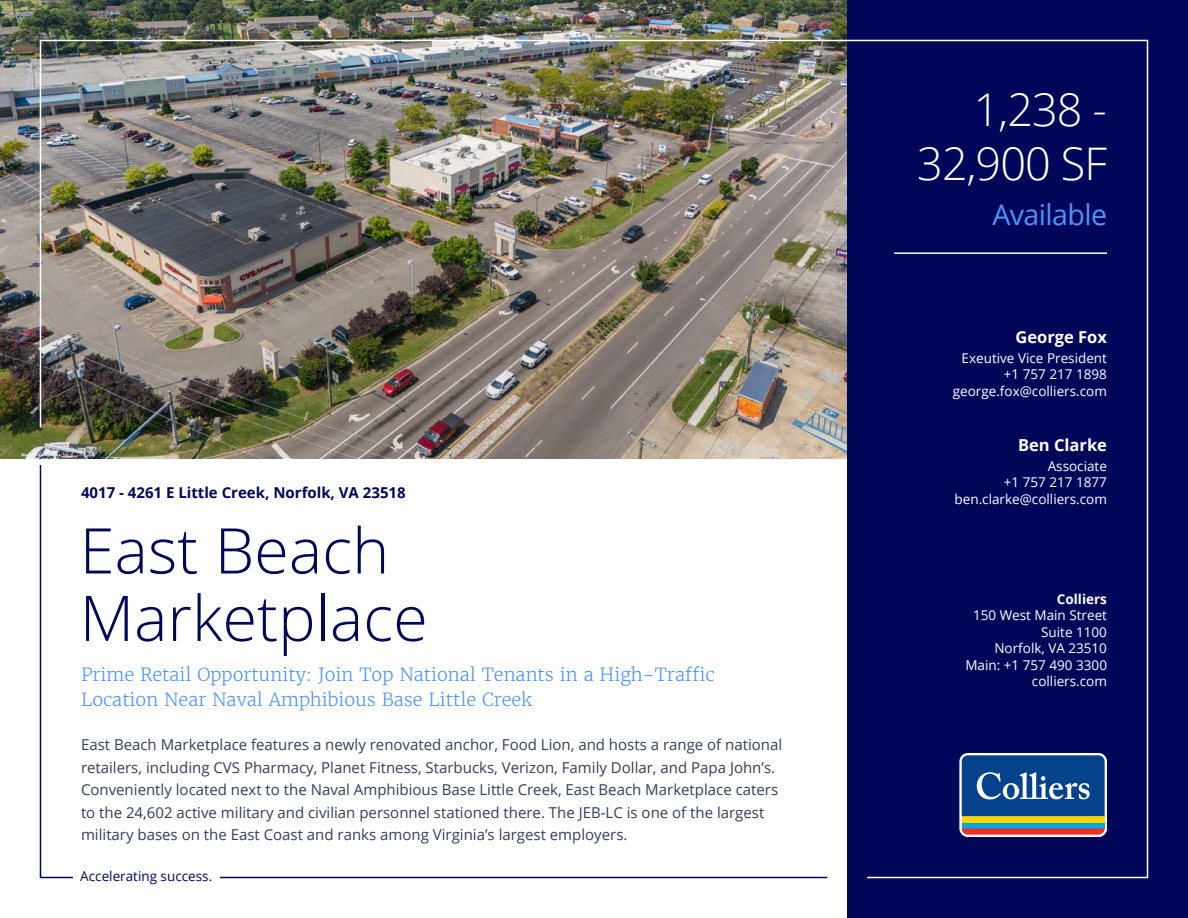
<style>
.page{position:relative;width:1188px;height:918px;background:#fff}
.page>*{position:absolute;margin:0;border:0;box-sizing:border-box;transform-origin:0 0}
.t1{font:300 63px "Open Sans";color:#000759}
.t2{font:300 45px "Open Sans";letter-spacing:-.02em;color:#fff}
.t3{font:28.5px "Open Sans";letter-spacing:-.02em;color:#4d93ff}
.Pull_Quote_or_Sentence_Highlight__Merriw{font:300 18px/25.5px "Merriweather";color:#4d93ff}
.t4{font:700 16.5px "Open Sans";color:#fff}
.Body_Text_-_Dark_Grey_CMYK{font:15px/22.5px "Open Sans";color:#323e59}
.Body_Text_-_Dark_Blue_CMYK{font:700 15px "Open Sans";color:#000759}
.Colliers_Address{font:13.5px/16.5px "Open Sans";color:#fff;text-align:right}
.Body_Text_-_White_CMYK{font:13.5px "Open Sans";color:#000759}
.Colliers_International{font:700 13.5px "Open Sans";color:#fff}
</style>
<div class="page">
<img style="left:0;top:0;width:847px;height:459px">
<div style="left:847px;top:0;width:341px;height:918px;background:#000759"></div>
<img style="left:39px;top:39px;width:1110px;height:840px">
<div style="left:73px;top:871px;width:146px;height:10px;background:#fff"></div>
<p class="Body_Text_-_Dark_Blue_CMYK" style="left:81px;top:482px;width:326px">4017 - 4261 E Little Creek, Norfolk, VA 23518</p>
<p class="t1" style="left:80px;top:507px;width:311px">East Beach</p>
<p class="t1" style="left:80px;top:575px;width:350px">Marketplace</p>
<p class="Pull_Quote_or_Sentence_Highlight__Merriw" style="left:81px;top:662px;width:635px">Prime Retail Opportunity: Join Top National Tenants in a High-Traffic<br>Location Near Naval Amphibious Base Little Creek</p>
<p class="Body_Text_-_Dark_Grey_CMYK" style="left:81px;top:733px;width:703px">East Beach Marketplace features a newly renovated anchor, Food Lion, and hosts a range of national retailers, including CVS Pharmacy, Planet Fitness, Starbucks, Verizon, Family Dollar, and Papa John’s.<br>Conveniently located next to the Naval Amphibious Base Little Creek, East Beach Marketplace caters to the 24,602 active military and civilian personnel stationed there. The JEB-LC is one of the largest military bases on the East Coast and ranks among Virginia’s largest employers.</p>
<p class="Body_Text_-_White_CMYK" style="left:80px;top:867px;width:133px">Accelerating success.</p>
<p class="t2" style="left:974px;top:79px;width:135px">1,238 -</p>
<p class="t2" style="left:917px;top:133px;width:191px">32,900 SF</p>
<p class="t3" style="left:992px;top:195px;width:116px">Available</p>
<p class="t4" style="left:1015px;top:326px;width:93px">George Fox</p>
<p class="Colliers_Address" style="left:962px;top:349px;width:147px">Exeutive Vice President</p>
<p class="Colliers_Address" style="left:1004px;top:366px;width:105px">+1 757 217 1898</p>
<p class="Colliers_Address" style="left:953px;top:382px;width:156px">george.fox@colliers.com</p>
<p class="t4" style="left:1018px;top:434px;width:90px">Ben Clarke</p>
<p class="Colliers_Address" style="left:1048px;top:457px;width:61px">Associate</p>
<p class="Colliers_Address" style="left:1004px;top:474px;width:105px">+1 757 217 1877</p>
<p class="Colliers_Address" style="left:955px;top:490px;width:154px">ben.clarke@colliers.com</p>
<p class="Colliers_International" style="left:1057px;top:590px;width:52px">Colliers</p>
<p class="Colliers_Address" style="left:973px;top:607px;width:135px">150 West Main Street</p>
<p class="Colliers_Address" style="left:1041px;top:623px;width:67px">Suite 1100</p>
<p class="Colliers_Address" style="left:965px;top:640px;width:143px">Norfolk, VA 23510<br>Main: +1 757 490 3300 colliers.com</p>
</div>
